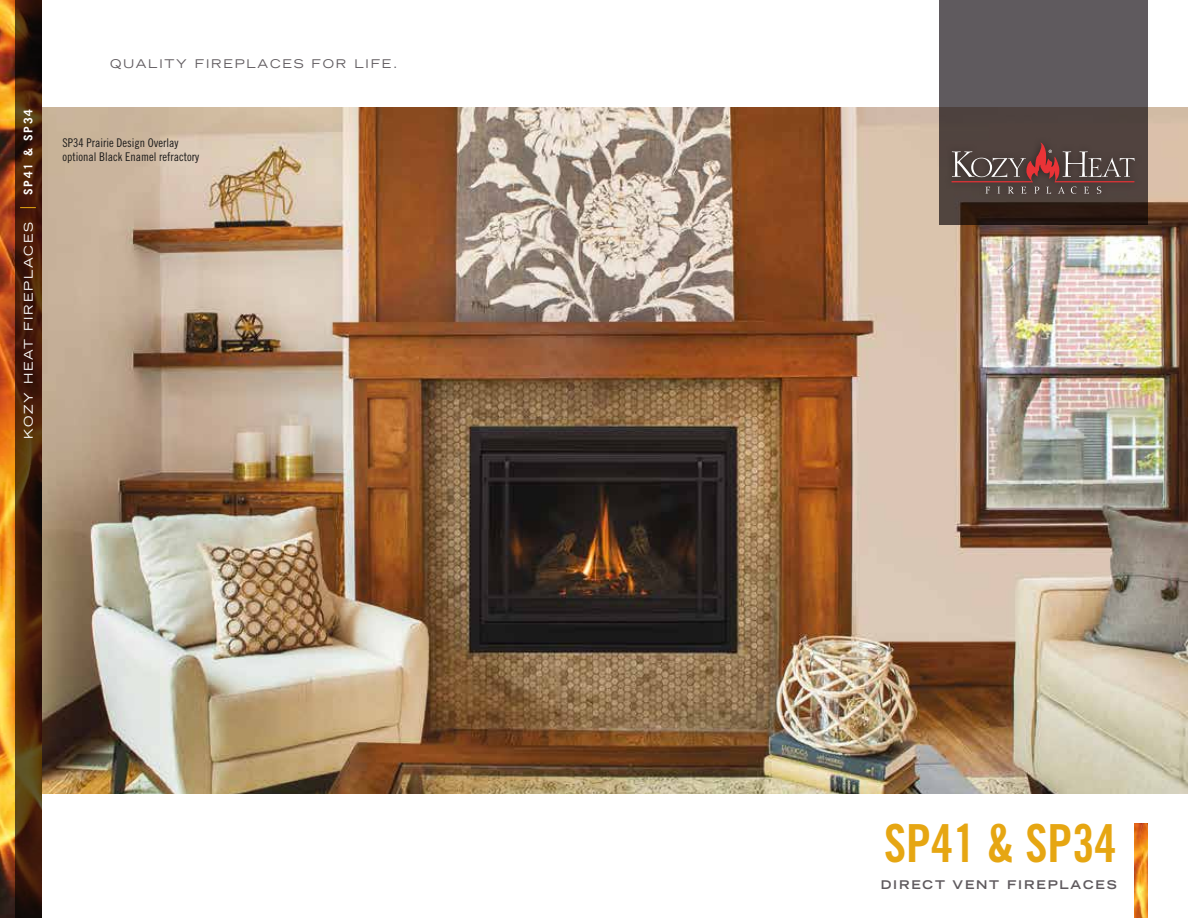
<style>
.page{position:relative;width:1188px;height:918px;background:#fff}
.page>*{position:absolute;margin:0;border:0;box-sizing:border-box;transform-origin:0 0}
.t1{font:52.5px "Trade Gothic Bold Cond Twenty";color:#e6a612;scale:.95 1}
.t2{font:12px/14.4px "Trade Gothic Cond Eighteen";color:#1c1b1a}
.t3{font:expanded 12px "Trade Gothic LH";letter-spacing:.15em;color:#5f5a5e}
.t4{font:700 expanded 12px "Trade Gothic LH";letter-spacing:.15em;color:#5f5a5e}
.t5{font:expanded 12px "Trade Gothic LH";letter-spacing:.15em;color:#fff}
.t6{font:700 12px "Trade Gothic";letter-spacing:.15em;color:#fff}
</style>
<div class="page">
<img style="left:41px;top:108px;width:1147px;height:686px">
<img style="left:0;top:0;width:15px;height:918px">
<svg style="left:15px;top:0;width:26px;height:918px;background:#42200a"></svg>
<svg style="left:940px;top:0;width:208px;height:225px;background:#544c4d"></svg>
<div style="left:944px;top:136px;width:198px;height:65px;background:#50433f"></div>
<svg style="left:952px;top:142px;width:182px;height:52px"></svg>
<img style="left:1134px;top:824px;width:14px;height:94px">
<svg style="left:20px;top:207px;width:16px;height:1px"></svg>
<p class="t6" style="left:21px;top:195px;width:88px;rotate:-90deg">SP41 &amp; SP34</p>
<p class="t5" style="left:21px;top:439px;width:218px;rotate:-90deg">KOZY HEAT FIREPLACES</p>
<p class="t3" style="left:110px;top:56px;width:289px">QUALITY FIREPLACES FOR LIFE.</p>
<p class="t2" style="left:63px;top:135px;width:138px">SP34 Prairie Design Overlay optional Black Enamel refractory</p>
<h1 class="t1" style="left:884px;top:812px;width:246px">SP41 &amp; SP34</h1>
<p class="t4" style="left:881px;top:877px;width:237px">DIRECT VENT FIREPLACES</p>
</div>
